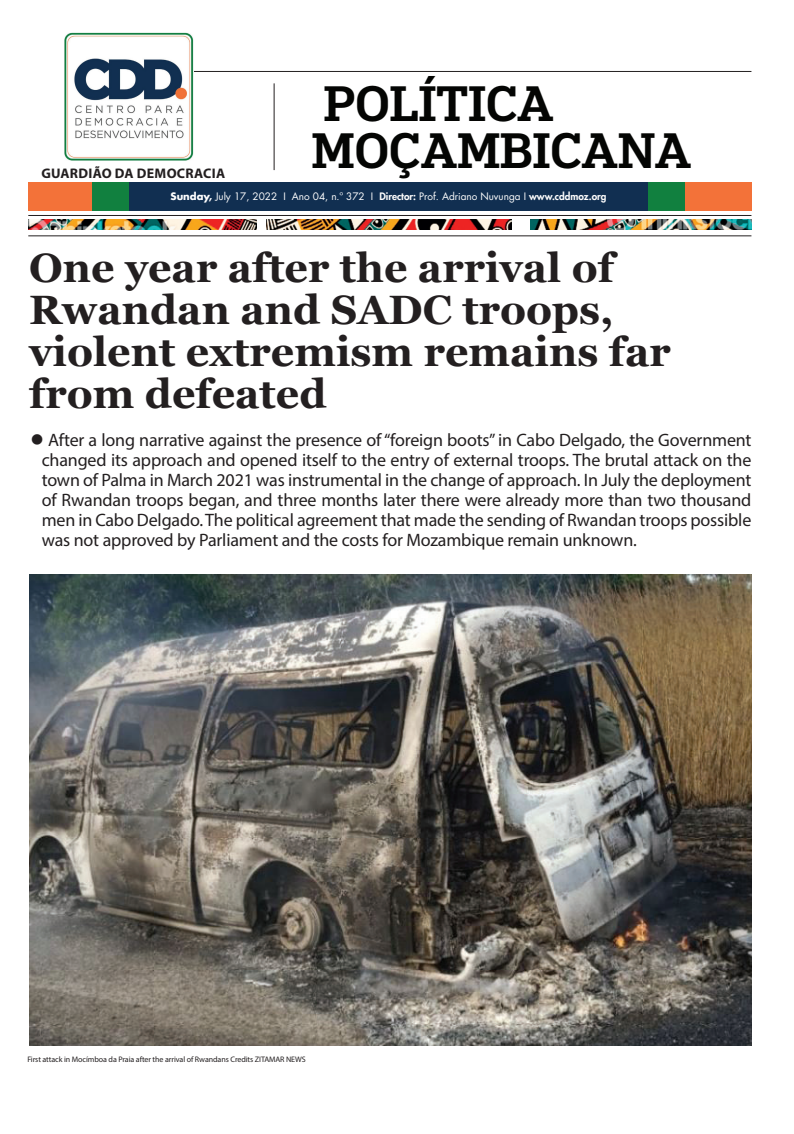
<style>
.page{position:relative;width:794px;height:1134px;background:#fff}
.page>*{position:absolute;margin:0;border:0;box-sizing:border-box;transform-origin:0 0}
.t1{font:500 47px "Popular";color:#040503}
.t2{font:700 41px/42px "Georgia";color:#231f20}
.t3{font:18px/20px "Myriad Pro";letter-spacing:-.01em;color:#231f20;text-align:justify}
.t4{font:700 13.9px "Myriad Pro";letter-spacing:.02em;color:#231f20}
.t5{font:10px "Futura LT";color:#fff}
.t6{font:8px "Myriad Pro";letter-spacing:-.01em;color:#231f20}
.s1{font-weight:700}
.s2{font-weight:800}
</style>
<div class="page">
<hr style="left:82px;top:71px;width:669px;height:1px;background:#231f20">
<hr style="left:28px;top:215px;width:723px;height:1px;background:#231f20">
<hr style="left:274px;top:83px;width:1px;height:87px;background:#231f20">
<img style="left:65px;top:32px;width:128px;height:128px">
<hr style="left:28px;top:236px;width:723px;height:1px;background:#231f20">
<img style="left:28px;top:220px;width:228px;height:10px">
<img style="left:266px;top:220px;width:245px;height:10px">
<img style="left:531px;top:220px;width:220px;height:10px">
<img style="left:29px;top:575px;width:722px;height:470px">
<div style="left:30px;top:182px;width:721px;height:29px;background:#112f51"></div>
<div style="left:648px;top:182px;width:103px;height:29px;background:#f37239"></div>
<div style="left:648px;top:182px;width:37px;height:29px;background:#11803f"></div>
<div style="left:29px;top:182px;width:100px;height:29px;background:#f37239"></div>
<div style="left:92px;top:182px;width:37px;height:29px;background:#11803f"></div>
<p class="t4" style="left:41px;top:164px;width:185px">GUARDIÃO DA DEMOCRACIA</p>
<h1 class="t1" style="left:324px;top:72px;width:232px">POLÍTICA</h1>
<h1 class="t1" style="left:312px;top:119px;width:381px">MOÇAMBICANA</h1>
<p class="t5" style="left:171px;top:190px;width:437px"><span class="s1">Sunday,</span> July 17, 2022 I Ano 04, n.º 372 I <span class="s2">Director:</span> Prof. Adriano Nuvunga I <span class="s2">www.cddmoz.org</span></p>
<h2 class="t2" style="left:29px;top:244px;width:643px">One year after the arrival of<br>Rwandan and SADC troops, violent extremism remains far from defeated</h2>
<p class="t3" style="left:42px;top:430px;width:711px;text-indent:-11px">● After a long narrative against the presence of “foreign boots” in Cabo Delgado, the Government changed its approach and opened itself to the entry of external troops. The brutal attack on the town of Palma in March 2021 was instrumental in the change of approach. In July the deployment of Rwandan troops began, and three months later there were already more than two thousand men in Cabo Delgado. The political agreement that made the sending of Rwandan troops possible was not approved by Parliament and the costs for Mozambique remain unknown.</p>
<p class="t6" style="left:27px;top:1054px;width:280px">First attack in Mocímboa da Praia after the arrival of Rwandans Credits ZITAMAR NEWS</p>
</div>
